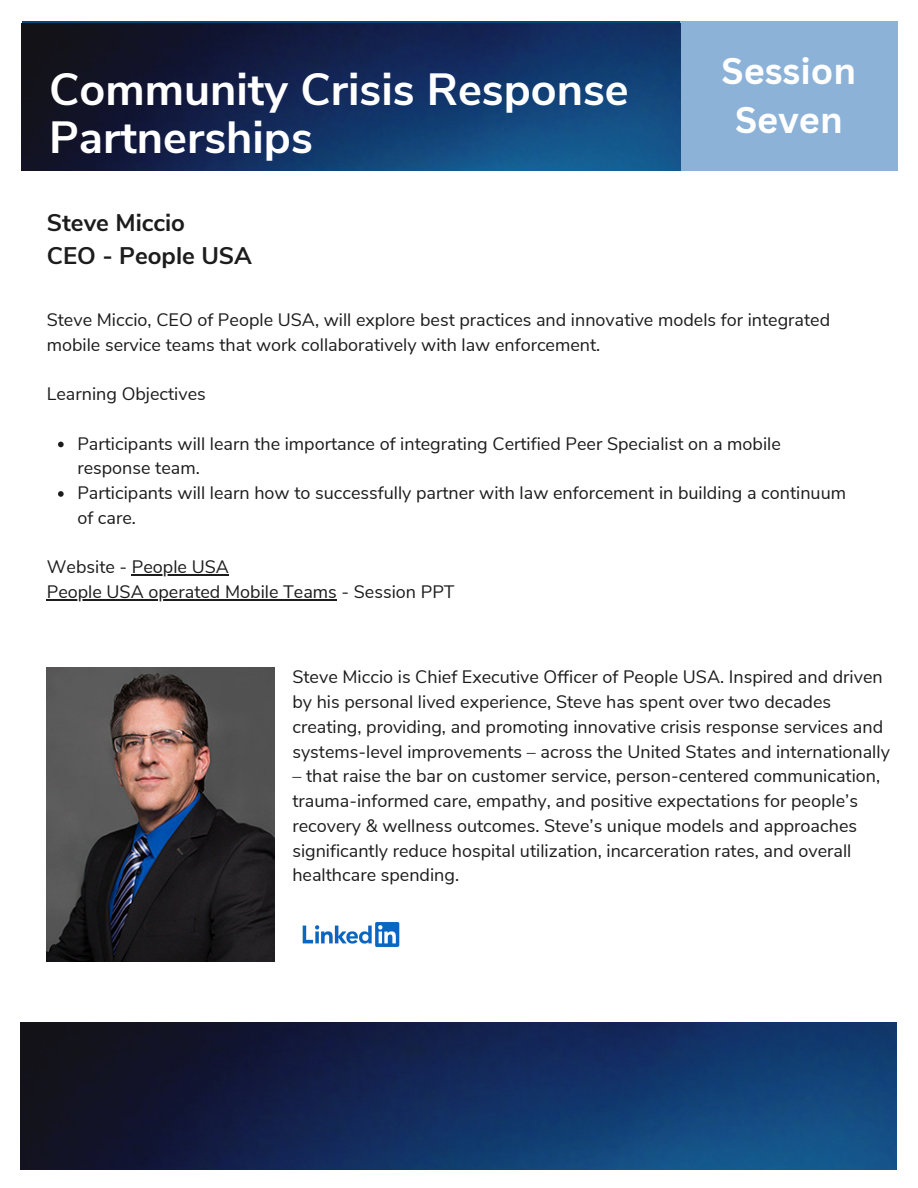
<style>
.page{position:relative;width:918px;height:1188px;background:#fff}
.page>*{position:absolute;margin:0;border:0;box-sizing:border-box;transform-origin:0 0}
.t1{font:700 45px/48.3px "Nunito Sans";color:#fff}
.t2{font:700 36px "Canva Sans";color:#fff}
.t3{font:700 24px "Nunito Sans";color:#1d1c1d}
.t4{font:18px/24.8px "Nunito Sans";color:#1d1c1d}
</style>
<div class="page">
<div style="left:680px;top:21px;width:218px;height:150px;background:#8cb2d8"></div>
<img style="left:22px;top:23px;width:659px;height:148px">
<img style="left:21px;top:1022px;width:876px;height:148px">
<img style="left:47px;top:667px;width:227px;height:295px">
<svg style="left:58px;top:442px;width:6px;height:5px"></svg>
<svg style="left:58px;top:491px;width:6px;height:6px"></svg>
<hr style="left:132px;top:574px;width:97px;height:2px;background:#1d1c1d">
<hr style="left:47px;top:599px;width:290px;height:1px;background:#1d1c1d">
<img style="left:302px;top:922px;width:97px;height:25px">
<p class="t1" style="left:49px;top:66px;width:581px">Community Crisis Response<br>Partnerships</p>
<p class="t3" style="left:47px;top:207px;width:140px">Steve Miccio</p>
<p class="t3" style="left:47px;top:240px;width:207px">CEO - People USA</p>
<p class="t2" style="left:722px;top:45px;width:136px">Session</p>
<p class="t2" style="left:735px;top:95px;width:109px">Seven</p>
<p class="t4" style="left:47px;top:307px;width:785px">Steve Miccio, CEO of People USA, will explore best practices and innovative models for integrated mobile service teams that work collaboratively with law enforcement.</p>
<p class="t4" style="left:47px;top:382px;width:161px">Learning Objectives</p>
<p class="t4" style="left:77px;top:431px;width:705px">Participants will learn the importance of integrating Certified Peer Specialist on a mobile response team.</p>
<p class="t4" style="left:77px;top:481px;width:770px">Participants will learn how to successfully partner with law enforcement in building a continuum of care.</p>
<p class="t4" style="left:47px;top:555px;width:184px">Website - People USA</p>
<p class="t4" style="left:47px;top:580px;width:409px">People USA operated Mobile Teams - Session PPT</p>
<p class="t4" style="left:292px;top:665px;width:599px">Steve Miccio is Chief Executive Officer of People USA. Inspired and driven by his personal lived experience, Steve has spent over two decades creating, providing, and promoting innovative crisis response services and systems-level improvements – across the United States and internationally</p>
<p class="t4" style="left:292px;top:764px;width:589px">– that raise the bar on customer service, person-centered communication, trauma-informed care, empathy, and positive expectations for people’s recovery &amp; wellness outcomes. Steve’s unique models and approaches significantly reduce hospital utilization, incarceration rates, and overall healthcare spending.</p>
</div>
